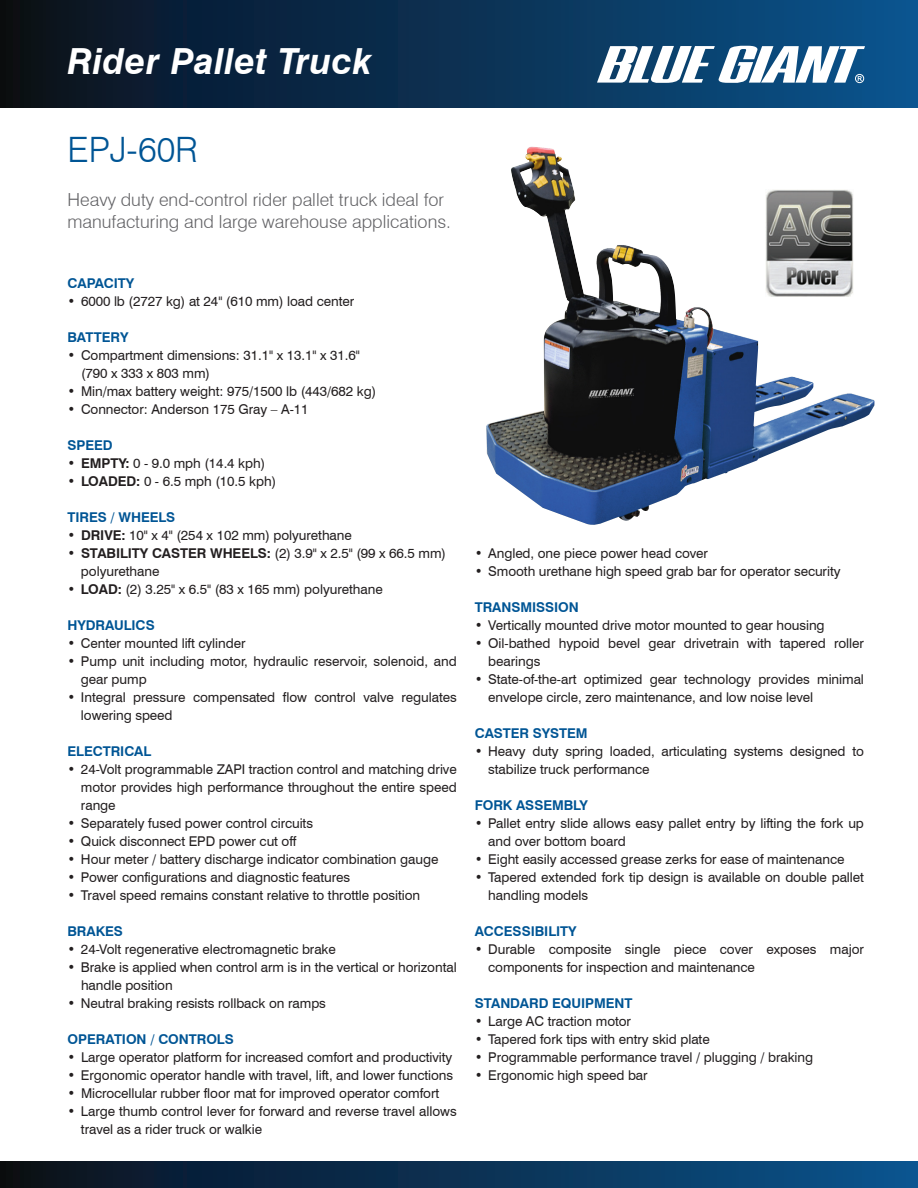
<style>
.page{position:relative;width:918px;height:1188px;background:#fff}
.page>*{position:absolute;margin:0;border:0;box-sizing:border-box;transform-origin:0 0}
.t1{font:italic 700 36px "Swiss 721 BT";letter-spacing:.01em;color:#fff}
.t2{font:300 34.95px "Swiss 721 BT";color:#005595}
.t3{font:300 18px/22.5px "Swiss 721 BT";color:#636366}
.t4{font:13.5px/18px "Swiss 721 BT";letter-spacing:-.005em;color:#231f20}
.t5{font:700 13.5px "Swiss 721 BT";letter-spacing:-.005em;color:#005595}
.s1{font-weight:700}
</style>
<div class="page">
<div style="left:0;top:1161px;width:918px;height:27px;background:linear-gradient(to right,#0a0f1a,#0a538d)"></div>
<div style="left:0;top:0;width:918px;height:108px;background:linear-gradient(to right,#0a0f1a,#0a538d)"></div>
<svg style="left:597px;top:46px;width:268px;height:37px"></svg>
<img style="left:486px;top:151px;width:388px;height:374px">
<img style="left:765px;top:189px;width:89px;height:108px">
<p class="t1" style="left:68px;top:39px;width:306px">Rider Pallet Truck</p>
<p class="t2" style="left:68px;top:129px;width:132px">EPJ-60R</p>
<p class="t3" style="left:68px;top:188px;width:385px">Heavy duty end-control rider pallet truck ideal for manufacturing and large warehouse applications.</p>
<p class="t5" style="left:68px;top:275px;width:68px">CAPACITY</p>
<p class="t4" style="left:68px;top:292px;width:288px">• 6000 lb (2727 kg) at 24" (610 mm) load center</p>
<p class="t5" style="left:68px;top:329px;width:63px">BATTERY</p>
<p class="t4" style="left:81px;top:346px;width:280px;text-indent:-14px">• Compartment dimensions: 31.1" x 13.1" x 31.6" (790 x 333 x 803 mm)</p>
<p class="t4" style="left:68px;top:382px;width:310px">• Min/max battery weight: 975/1500 lb (443/682 kg)</p>
<p class="t4" style="left:68px;top:400px;width:243px">• Connector: Anderson 175 Gray – A-11</p>
<p class="t5" style="left:68px;top:437px;width:47px">SPEED</p>
<p class="t4" style="left:68px;top:454px;width:199px">• <span class="s1">EMPTY:</span> 0 - 9.0 mph (14.4 kph)</p>
<p class="t4" style="left:68px;top:472px;width:210px">• <span class="s1">LOADED:</span> 0 - 6.5 mph (10.5 kph)</p>
<p class="t5" style="left:68px;top:509px;width:109px">TIRES / WHEELS</p>
<p class="t4" style="left:68px;top:526px;width:286px">• <span class="s1">DRIVE:</span> 10" x 4" (254 x 102 mm) polyurethane</p>
<p class="t4" style="left:81px;top:544px;width:367px;text-indent:-13px">• <span class="s1">STABILITY CASTER WHEELS:</span> (2) 3.9" x 2.5" (99 x 66.5 mm) polyurethane</p>
<p class="t4" style="left:67px;top:580px;width:317px">• <span class="s1">LOAD:</span> (2) 3.25" x 6.5" (83 x 165 mm) polyurethane</p>
<p class="t5" style="left:67px;top:617px;width:89px">HYDRAULICS</p>
<p class="t4" style="left:67px;top:634px;width:180px">• Center mounted lift cylinder</p>
<p class="t4" style="left:81px;top:652px;width:377px;text-indent:-14px">• Pump unit including motor, hydraulic reservoir, solenoid, and gear pump</p>
<p class="t4" style="left:81px;top:688px;width:377px;text-indent:-14px">• Integral pressure compensated flow control valve regulates lowering speed</p>
<p class="t5" style="left:67px;top:743px;width:85px">ELECTRICAL</p>
<p class="t4" style="left:81px;top:760px;width:377px;text-align:justify;text-indent:-14px">• 24-Volt programmable ZAPI traction control and matching drive motor provides high performance throughout the entire speed range</p>
<p class="t4" style="left:67px;top:814px;width:247px">• Separately fused power control circuits</p>
<p class="t4" style="left:67px;top:832px;width:230px">• Quick disconnect EPD power cut off</p>
<p class="t4" style="left:67px;top:850px;width:372px">• Hour meter / battery discharge indicator combination gauge</p>
<p class="t4" style="left:67px;top:868px;width:284px">• Power configurations and diagnostic features</p>
<p class="t4" style="left:67px;top:886px;width:354px">• Travel speed remains constant relative to throttle position</p>
<p class="t5" style="left:67px;top:923px;width:57px">BRAKES</p>
<p class="t4" style="left:67px;top:940px;width:270px">• 24-Volt regenerative electromagnetic brake</p>
<p class="t4" style="left:81px;top:958px;width:377px;text-indent:-14px">• Brake is applied when control arm is in the vertical or horizontal handle position</p>
<p class="t4" style="left:67px;top:994px;width:260px">• Neutral braking resists rollback on ramps</p>
<p class="t5" style="left:68px;top:1031px;width:168px">OPERATION / CONTROLS</p>
<p class="t4" style="left:68px;top:1048px;width:386px">• Large operator platform for increased comfort and productivity</p>
<p class="t4" style="left:67px;top:1066px;width:387px">• Ergonomic operator handle with travel, lift, and lower functions</p>
<p class="t4" style="left:68px;top:1084px;width:373px">• Microcellular rubber floor mat for improved operator comfort</p>
<p class="t4" style="left:81px;top:1102px;width:377px;text-indent:-14px">• Large thumb control lever for forward and reverse travel allows travel as a rider truck or walkie</p>
<p class="t4" style="left:475px;top:544px;width:235px">• Angled, one piece power head cover</p>
<p class="t4" style="left:475px;top:562px;width:367px">• Smooth urethane high speed grab bar for operator security</p>
<p class="t5" style="left:475px;top:599px;width:106px">TRANSMISSION</p>
<p class="t4" style="left:475px;top:616px;width:351px">• Vertically mounted drive motor mounted to gear housing</p>
<p class="t4" style="left:488px;top:634px;width:377px;text-indent:-14px">• Oil-bathed hypoid bevel gear drivetrain with tapered roller bearings</p>
<p class="t4" style="left:488px;top:670px;width:377px;text-indent:-14px">• State-of-the-art optimized gear technology provides minimal envelope circle, zero maintenance, and low noise level</p>
<p class="t5" style="left:475px;top:725px;width:114px">CASTER SYSTEM</p>
<p class="t4" style="left:488px;top:742px;width:377px;text-indent:-14px">• Heavy duty spring loaded, articulating systems designed to stabilize truck performance</p>
<p class="t5" style="left:475px;top:797px;width:115px">FORK ASSEMBLY</p>
<p class="t4" style="left:488px;top:814px;width:377px;text-indent:-14px">• Pallet entry slide allows easy pallet entry by lifting the fork up and over bottom board</p>
<p class="t4" style="left:475px;top:850px;width:371px">• Eight easily accessed grease zerks for ease of maintenance</p>
<p class="t4" style="left:488px;top:868px;width:377px;text-indent:-14px">• Tapered extended fork tip design is available on double pallet handling models</p>
<p class="t5" style="left:475px;top:923px;width:103px">ACCESSIBILITY</p>
<p class="t4" style="left:488px;top:940px;width:377px;text-indent:-13px">• Durable composite single piece cover exposes major components for inspection and maintenance</p>
<p class="t5" style="left:475px;top:995px;width:159px">STANDARD EQUIPMENT</p>
<p class="t4" style="left:475px;top:1012px;width:158px">• Large AC traction motor</p>
<p class="t4" style="left:475px;top:1030px;width:236px">• Tapered fork tips with entry skid plate</p>
<p class="t4" style="left:475px;top:1048px;width:340px">• Programmable performance travel / plugging / braking</p>
<p class="t4" style="left:475px;top:1066px;width:174px">• Ergonomic high speed bar</p>
</div>
